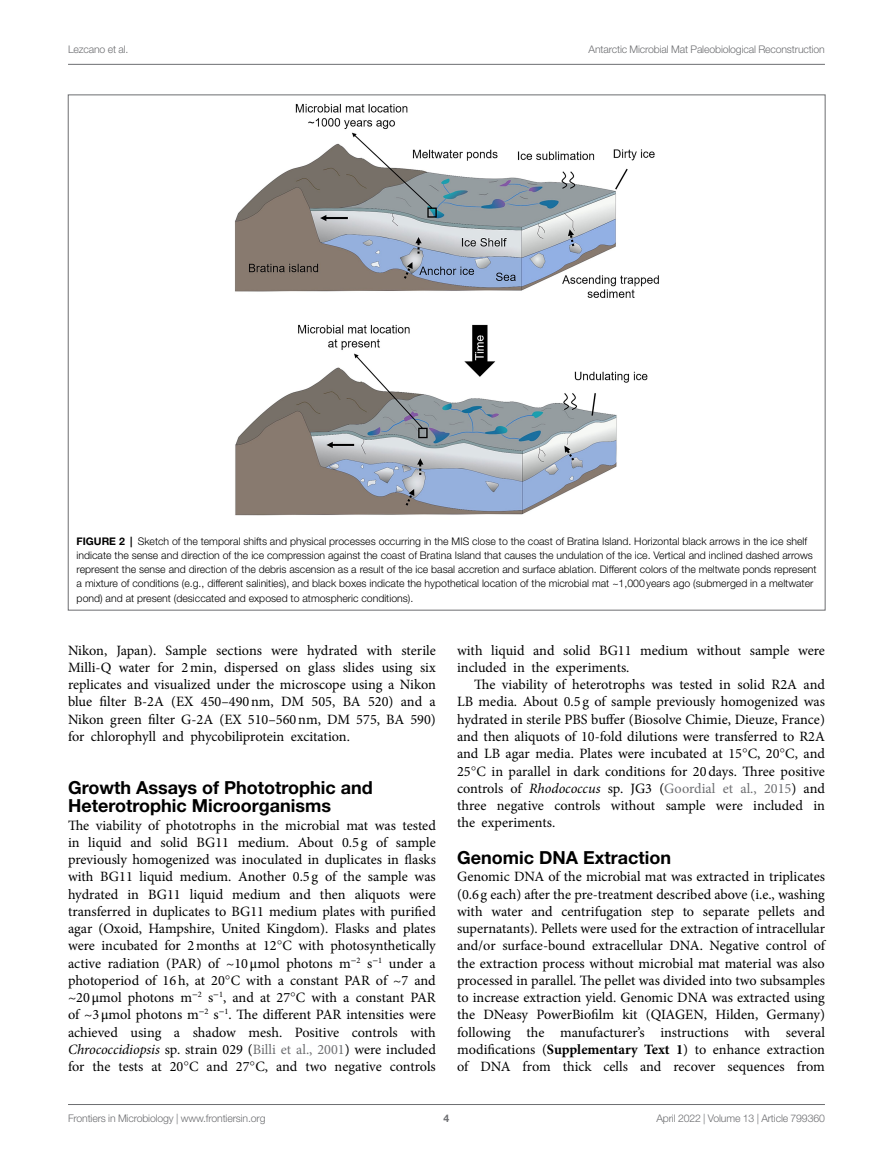
<style>
.page{position:relative;width:893px;height:1170px;background:#fff}
.page>*{position:absolute;margin:0;border:0;box-sizing:border-box;transform-origin:0 0}
.HEAD_2{font:700 18px/18.8px "Helvetica Neue LT Std";color:#000}
.TEXT_FLUSH{font:14.25px/17.2px "Minion Pro";color:#000;text-align:justify}
.TEXT{font:14.25px/17.2px "Minion Pro";color:#000;text-align:justify}
.FIG_LEG{font:300 10.5px/14.2px "Helvetica Neue LT Std";color:#000}
.t1{font:300 10.5px "Helvetica Neue LT Std";letter-spacing:-.015em;color:#6d6e71}
.t2{font:700 10.5px "Helvetica Neue LT Std";color:#6d6e71}
.s1{font-weight:700}
.s2{font-family:"STIX General"}
.s3{font-style:italic}
.s4{color:#6d6e71}
</style>
<div class="page">
<hr style="left:68px;top:64px;width:757px;height:1px;background:#6d6e71">
<hr style="left:68px;top:1104px;width:757px;height:1px;background:#6d6e71">
<img style="left:235px;top:103px;width:424px;height:412px">
<p class="t1" style="left:68px;top:42px;width:62px">Lezcano et al.</p>
<p class="t1" style="left:589px;top:42px;width:238px">Antarctic Microbial Mat Paleobiological Reconstruction</p>
<p class="FIG_LEG" style="left:77px;top:533px;width:741px"><span class="s1">FIGURE 2 |</span> Sketch of the temporal shifts and physical processes occurring in the MIS close to the coast of Bratina Island. Horizontal black arrows in the ice shelf indicate the sense and direction of the ice compression against the coast of Bratina Island that causes the undulation of the ice. Vertical and inclined dashed arrows represent the sense and direction of the debris ascension as a result of the ice basal accretion and surface ablation. Different colors of the meltwate ponds represent a mixture of conditions (e.g., different salinities), and black boxes indicate the hypothetical location of the microbial mat ~1,000years ago (submerged in a meltwater pond) and at present (desiccated and exposed to atmospheric conditions).</p>
<p class="TEXT_FLUSH" style="left:68px;top:641px;width:369px">Nikon, Japan). Sample sections were hydrated with sterile Milli-Q water for 2min, dispersed on glass slides using six replicates and visualized under the microscope using a Nikon blue filter B-2A (EX 450–490nm, DM 505, BA 520) and a Nikon green filter G-2A (EX 510–560nm, DM 575, BA 590) for chlorophyll and phycobiliprotein excitation.</p>
<p class="HEAD_2" style="left:68px;top:777px;width:306px">Growth Assays of Phototrophic and<br>Heterotrophic Microorganisms</p>
<p class="TEXT_FLUSH" style="left:68px;top:816px;width:369px">The viability of phototrophs in the microbial mat was tested in liquid and solid BG11 medium. About 0.5 g of sample previously homogenized was inoculated in duplicates in flasks with BG11 liquid medium. Another 0.5 g of the sample was hydrated in BG11 liquid medium and then aliquots were transferred in duplicates to BG11 medium plates with purified agar (Oxoid, Hampshire, United Kingdom). Flasks and plates were incubated for 2months at 12<span class="s2">°</span>C with photosynthetically active radiation (PAR) of ~10<span class="s2">μ</span>mol photons m<sup>−</sup><sup>2</sup> s<sup>−</sup><sup>1</sup> under a photoperiod of 16h, at 20<span class="s2">°</span>C with a constant PAR of ~7 and ~20<span class="s2">μ</span>mol photons m<sup>−</sup><sup>2</sup> s<sup>−</sup><sup>1</sup>, and at 27<span class="s2">°</span>C with a constant PAR of ~3<span class="s2">μ</span>mol photons m<sup>−</sup><sup>2</sup> s<sup>−</sup><sup>1</sup>. The different PAR intensities were achieved using a shadow mesh. Positive controls with <span class="s3">Chrococcidiopsis</span> sp. strain 029 (<span class="s4">Billi et al., 2001</span>) were included for the tests at 20<span class="s2">°</span>C and 27<span class="s2">°</span>C, and two negative controls</p>
<p class="TEXT_FLUSH" style="left:457px;top:641px;width:369px">with liquid and solid BG11 medium without sample were included in the experiments.</p>
<p class="TEXT" style="left:457px;top:676px;width:369px;text-indent:17px">The viability of heterotrophs was tested in solid R2A and LB media. About 0.5 g of sample previously homogenized was hydrated in sterile PBS buffer (Biosolve Chimie, Dieuze, France) and then aliquots of 10-fold dilutions were transferred to R2A and LB agar media. Plates were incubated at 15<span class="s2">°</span>C, 20<span class="s2">°</span>C, and 25<span class="s2">°</span>C in parallel in dark conditions for 20days. Three positive controls of <span class="s3">Rhodococcus</span> sp. JG3 (<span class="s4">Goordial et al., 2015</span>) and three negative controls without sample were included in the experiments.</p>
<p class="HEAD_2" style="left:457px;top:847px;width:215px">Genomic DNA Extraction</p>
<p class="TEXT_FLUSH" style="left:457px;top:868px;width:369px">Genomic DNA of the microbial mat was extracted in triplicates (0.6 g each) after the pre-treatment described above (i.e., washing with water and centrifugation step to separate pellets and supernatants). Pellets were used for the extraction of intracellular and/or surface-bound extracellular DNA. Negative control of the extraction process without microbial mat material was also processed in parallel. The pellet was divided into two subsamples to increase extraction yield. Genomic DNA was extracted using the DNeasy PowerBiofilm kit (QIAGEN, Hilden, Germany) following the manufacturer’s instructions with several modifications (<span class="s1">Supplementary Text 1</span>) to enhance extraction of DNA from thick cells and recover sequences from</p>
<p class="t1" style="left:68px;top:1111px;width:199px">Frontiers in Microbiology | www.frontiersin.org</p>
<p class="t2" style="left:444px;top:1111px;width:7px">4</p>
<p class="t1" style="left:656px;top:1111px;width:170px">April 2022 | Volume 13 | Article 799360</p>
</div>
